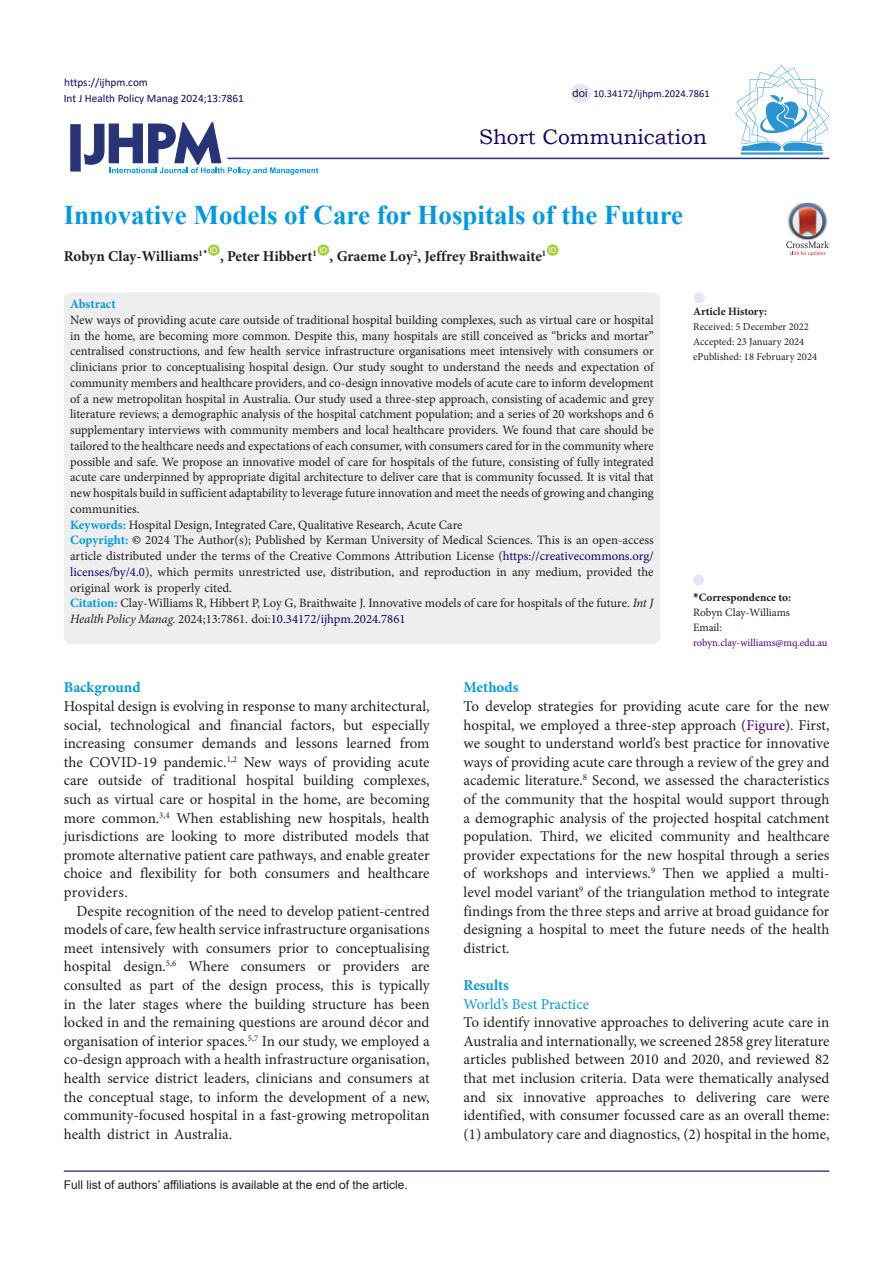
<style>
.page{position:relative;width:893px;height:1263px;background:#fff}
.page>*{position:absolute;margin:0;border:0;box-sizing:border-box;transform-origin:0 0}
.Default{font:700 27px "Times New Roman";color:#0099e5}
.t1{font:21px "Bookman Old Style";color:#190066}
.t2{font:15px/18.6px "Minion Pro";color:#231f20;text-align:justify}
.Default-2{font:700 15px "Minion Pro";letter-spacing:-.005em;color:#231f20}
.heading_1{font:700 15px "Minion Pro";color:#0099e5}
.heading_1-2{font:15px "Minion Pro";color:#0099e5}
.Default-3{font:12.75px/15.8px "Minion Pro";letter-spacing:-.005em;color:#231f20;text-align:justify}
.Default-4{font:700 12.75px "Minion Pro";color:#0099e5}
.t3{font:12px "Arial";color:#231f20}
.t4{font:11.25px "Calibri";color:#190066}
.t5{font:700 11.25px "Minion Pro";color:#231f20}
.t6{font:11.25px "Minion Pro";color:#231f20}
.t7{font:11.25px "Arial";color:#231f20}
.t8{font:10.5px "Minion Pro";color:#231f20}
.t9{font:10.5px "Minion Pro";letter-spacing:-.005em;color:#4b0082}
.t10{font:10.5px "Calibri";color:#190066}
.t11{font:7.8px "Arial";color:#fff}
.s1{font-weight:700;color:#0099e5}
.s2{color:#000}
.s3{color:#190066}
.s4{font-style:italic}
.s5{font-family:"Calibri"}
.s6{color:#4b0082}
</style>
<div class="page">
<div style="left:208px;top:244px;width:12px;height:12px;background:#a6ce39;border-radius:50%"></div>
<div style="left:317px;top:244px;width:12px;height:12px;background:#a6ce39;border-radius:50%"></div>
<div style="left:547px;top:244px;width:12px;height:12px;background:#a6ce39;border-radius:50%"></div>
<div style="left:64px;top:292px;width:596px;height:352px;background:#eee;border-radius:8px"></div>
<div style="left:693px;top:574px;width:11px;height:11px;background:#e6e6fa;border-radius:50%"></div>
<div style="left:694px;top:292px;width:11px;height:11px;background:#e6e6fa;border-radius:50%"></div>
<hr style="left:64px;top:1170px;width:765px;height:2px;background:#190066">
<svg style="left:84px;top:122px;width:234px;height:53px"></svg>
<div style="left:70px;top:124px;width:11px;height:48px;background:#273578;border:1px solid #273578"></div>
<hr style="left:227px;top:158px;width:602px;height:1px;background:#273578">
<hr style="left:741px;top:152px;width:82px;height:3px;background:#2995d2">
<svg style="left:735px;top:65px;width:94px;height:86px"></svg>
<div style="left:571px;top:84px;width:20px;height:20px;background:#e6e6fa;border-radius:50%"></div>
<svg style="left:786px;top:203px;width:43px;height:53px"></svg>
<p class="t4" style="left:64px;top:75px;width:85px">https://ijhpm.com</p>
<p class="t4" style="left:64px;top:90px;width:182px">Int J Health Policy Manag 2024;13:7861</p>
<p class="t7" style="left:573px;top:86px;width:17px">doi</p>
<p class="t10" style="left:593px;top:86px;width:118px">10.34172/ijhpm.2024.7861</p>
<p class="t1" style="left:479px;top:123px;width:229px">Short Communication</p>
<p class="Default" style="left:64px;top:196px;width:621px">Innovative Models of Care for Hospitals of the Future</p>
<p class="Default-2" style="left:64px;top:246px;width:145px">Robyn Clay-Williams<sup>1</sup><sup>*</sup></p>
<p class="t11" style="left:210px;top:245px;width:9px">ID</p>
<p class="t11" style="left:319px;top:245px;width:9px">ID</p>
<p class="t11" style="left:549px;top:245px;width:9px">ID</p>
<p class="Default-2" style="left:220px;top:246px;width:98px">, Peter Hibbert<sup>1</sup></p>
<p class="Default-2" style="left:330px;top:246px;width:218px">, Graeme Loy<sup>2</sup>, Jeffrey Braithwaite<sup>1</sup></p>
<p class="Default-4" style="left:70px;top:295px;width:47px">Abstract</p>
<p class="Default-3" style="left:70px;top:312px;width:585px">New ways of providing acute care outside of traditional hospital building complexes, such as virtual care or hospital in the home, are becoming more common. Despite this, many hospitals are still conceived as “bricks and mortar” centralised constructions, and few health service infrastructure organisations meet intensively with consumers or clinicians prior to conceptualising hospital design. Our study sought to understand the needs and expectation of community members and healthcare providers, and co-design innovative models of acute care to inform development of a new metropolitan hospital in Australia. Our study used a three-step approach, consisting of academic and grey literature reviews; a demographic analysis of the hospital catchment population; and a series of 20 workshops and 6 supplementary interviews with community members and local healthcare providers. We found that care should be tailored to the healthcare needs and expectations of each consumer, with consumers cared for in the community where possible and safe. We propose an innovative model of care for hospitals of the future, consisting of fully integrated acute care underpinned by appropriate digital architecture to deliver care that is community focussed. It is vital that new hospitals build in sufficient adaptability to leverage future innovation and meet the needs of growing and changing communities.</p>
<p class="Default-3" style="left:70px;top:517px;width:394px"><span class="s1">Keywords:</span> Hospital Design, Integrated Care, Qualitative Research, Acute Care</p>
<p class="Default-3" style="left:70px;top:532px;width:585px"><span class="s1">Copyright:</span> <span class="s2">©</span> 2024 The Author(s); Published by Kerman University of Medical Sciences. This is an open-access article distributed under the terms of the Creative Commons Attribution License (<span class="s3">https://creativecommons.org/ licenses/by/4.0</span>), which permits unrestricted use, distribution, and reproduction in any medium, provided the original work is properly cited.</p>
<p class="Default-3" style="left:70px;top:595px;width:585px"><span class="s1">Citation:</span> Clay-Williams R, Hibbert P, Loy G, Braithwaite J. Innovative models of care for hospitals of the future. <span class="s4">Int J<br>Health Policy Manag.</span> 2024;13:7861. doi:<span class="s3">10.34172/ijhpm.2024.7861</span></p>
<p class="t5" style="left:693px;top:304px;width:76px">Article History:</p>
<p class="t8" style="left:693px;top:320px;width:117px">Received: 5 December 2022</p>
<p class="t8" style="left:693px;top:335px;width:113px">Accepted: 23 January 2024</p>
<p class="t8" style="left:693px;top:350px;width:125px">ePublished: 18 February 2024</p>
<p class="t5" style="left:693px;top:589px;width:99px"><span class="s5">*</span>Correspondence to:</p>
<p class="t6" style="left:693px;top:604px;width:98px">Robyn Clay-Williams</p>
<p class="t6" style="left:693px;top:619px;width:30px">Email:</p>
<p class="t9" style="left:693px;top:635px;width:136px">robyn.clay-williams@mq.edu.au</p>
<p class="heading_1" style="left:64px;top:677px;width:78px">Background</p>
<p class="t2" style="left:64px;top:697px;width:367px">Hospital design is evolving in response to many architectural, social, technological and financial factors, but especially increasing consumer demands and lessons learned from the COVID-19 pandemic.<sup>1,2</sup> New ways of providing acute care outside of traditional hospital building complexes, such as virtual care or hospital in the home, are becoming more common.<sup>3,4</sup> When establishing new hospitals, health jurisdictions are looking to more distributed models that promote alternative patient care pathways, and enable greater choice and flexibility for both consumers and healthcare providers.</p>
<p class="t2" style="left:64px;top:901px;width:367px;text-indent:13px">Despite recognition of the need to develop patient-centred models of care, few health service infrastructure organisations meet intensively with consumers prior to conceptualising hospital design.<sup>5,6</sup> Where consumers or providers are consulted as part of the design process, this is typically in the later stages where the building structure has been locked in and the remaining questions are around décor and organisation of interior spaces.<sup>5,7</sup> In our study, we employed a co-design approach with a health infrastructure organisation, health service district leaders, clinicians and consumers at the conceptual stage, to inform the development of a new, community-focused hospital in a fast-growing metropolitan health district in Australia.</p>
<p class="t3" style="left:64px;top:1177px;width:346px">Full list of authors’ affiliations is available at the end of the article.</p>
<p class="heading_1" style="left:464px;top:677px;width:56px">Methods</p>
<p class="t2" style="left:464px;top:697px;width:367px">To develop strategies for providing acute care for the new hospital, we employed a three-step approach (<span class="s6">Figure</span>). First, we sought to understand world’s best practice for innovative ways of providing acute care through a review of the grey and academic literature.<sup>8</sup> Second, we assessed the characteristics of the community that the hospital would support through a demographic analysis of the projected hospital catchment population. Third, we elicited community and healthcare provider expectations for the new hospital through a series of workshops and interviews.<sup>9</sup> Then we applied a multi&shy;level model variant<sup>9</sup> of the triangulation method to integrate findings from the three steps and arrive at broad guidance for designing a hospital to meet the future needs of the health district.</p>
<p class="heading_1" style="left:464px;top:975px;width:47px">Results</p>
<p class="heading_1-2" style="left:464px;top:994px;width:127px">World’s Best Practice</p>
<p class="t2" style="left:464px;top:1013px;width:367px">To identify innovative approaches to delivering acute care in Australia and internationally, we screened 2858 grey literature articles published between 2010 and 2020, and reviewed 82 that met inclusion criteria. Data were thematically analysed and six innovative approaches to delivering care were identified, with consumer focussed care as an overall theme: (1) ambulatory care and diagnostics, (2) hospital in the home,</p>
</div>
